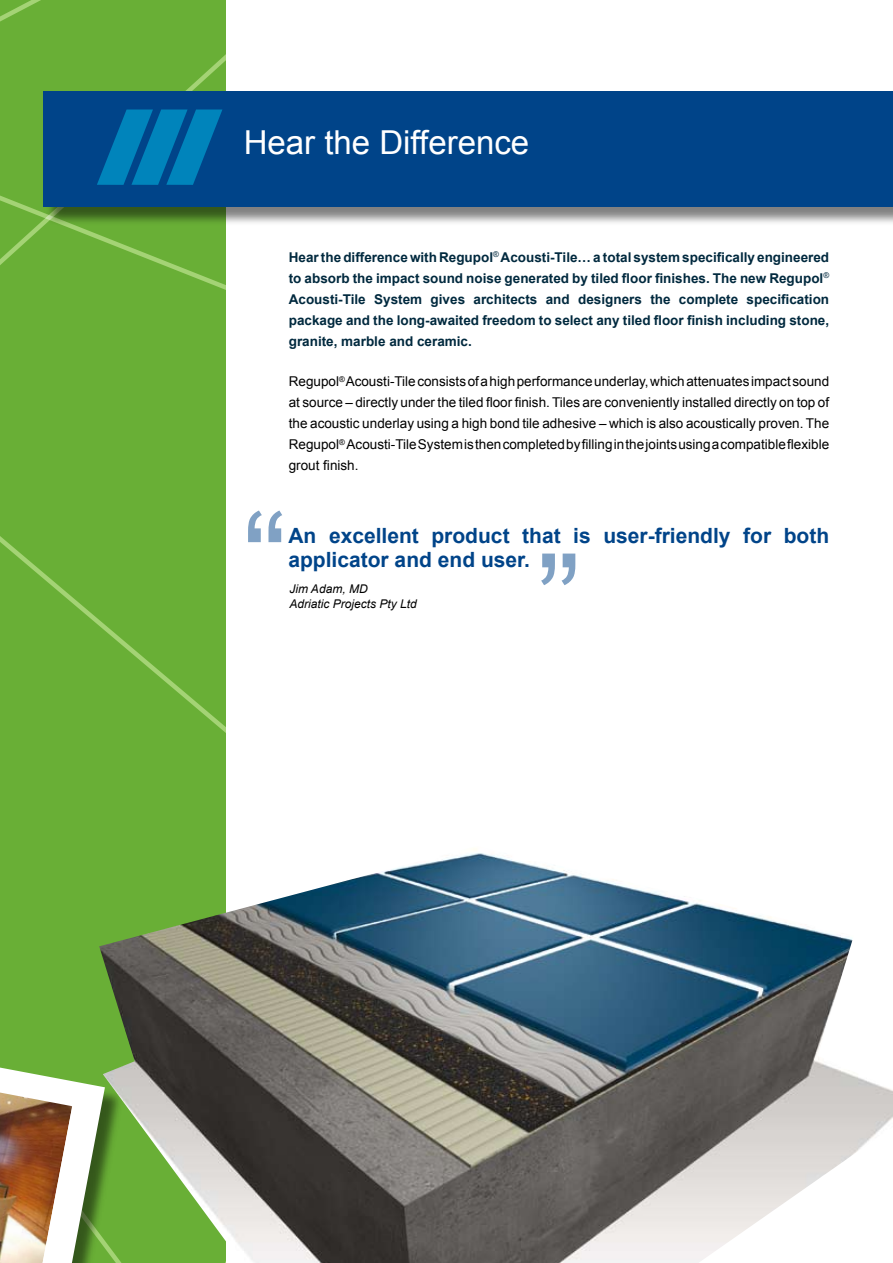
<style>
.page{position:relative;width:893px;height:1263px;background:#fff}
.page>*{position:absolute;margin:0;border:0;box-sizing:border-box;transform-origin:0 0}
.t1{font:135px "Arial";color:#004489}
.t2{font:33px "Arial";color:#fff}
.t3{font:700 21px/24px "Arial";color:#004489}
.t4{font:13.5px/21px "Arial";color:#000;text-align:justify}
.t5{font:700 13.5px/21px "Arial";color:#00293e;text-align:justify}
.t6{font:italic 12px/15px "Arial";color:#000}
</style>
<div class="page">
<hr style="left:222px;top:0;width:4px;height:673px;background:#69af36">
<div style="left:45px;top:92px;width:848px;height:134px;background:#000;opacity:.5"></div>
<div style="left:43px;top:91px;width:850px;height:116px;background:#004489"></div>
<svg style="left:0;top:0;width:222px;height:1263px"></svg>
<img style="left:99px;top:846px;width:794px;height:417px">
<h2 class="t2" style="left:244px;top:124px;width:287px">Hear the Difference</h2>
<p class="t5" style="left:289px;top:247px;width:542px">Hear the difference with Regupol<sup>®</sup> Acousti-Tile… a total system specifically engineered to absorb the impact sound noise generated by tiled floor finishes. The new Regupol<sup>® </sup>Acousti-Tile System gives architects and designers the complete specification package and the long-awaited freedom to select any tiled floor finish including stone, granite, marble and ceramic.</p>
<p class="t4" style="left:289px;top:371px;width:542px">Regupol<sup>®</sup> Acousti-Tile consists of a high performance underlay, which attenuates impact sound at source – directly under the tiled floor finish. Tiles are conveniently installed directly on top of the acoustic underlay using a high bond tile adhesive – which is also acoustically proven. The Regupol<sup>®</sup> Acousti-Tile System is then completed by filling in the joints using a compatible flexible grout finish.</p>
<h1 class="t1" style="left:243px;top:485px;width:46px">“</h1>
<h3 class="t3" style="left:288px;top:523px;width:542px">An excellent product that is user-friendly for both applicator and end user.</h3>
<h1 class="t1" style="left:581px;top:610px;width:46px;rotate:-180deg">“</h1>
<p class="t6" style="left:289px;top:582px;width:129px">Jim Adam, MD<br>Adriatic Projects Pty Ltd</p>
</div>
